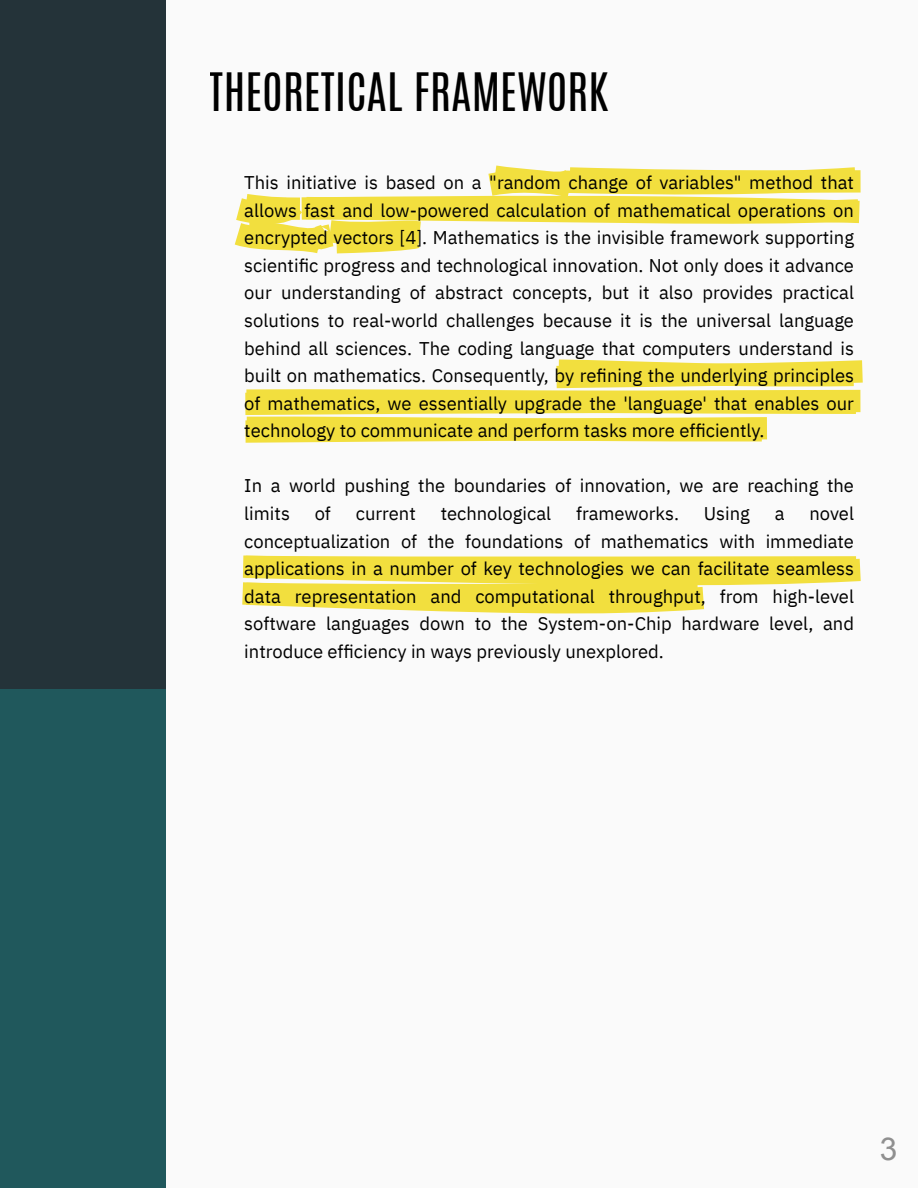
<style>
.page{position:relative;width:918px;height:1188px;background:#fafafa}
.page>*{position:absolute;margin:0;border:0;box-sizing:border-box;transform-origin:0 0}
.t1{font:45px "Antonio";color:#000}
.t2{font:31.5px "Arial";color:#8f8f8f}
.t3{font:18.45px/27.6px "IBM Plex Sans";color:#000;text-align:justify}
</style>
<div class="page">
<div style="left:0;top:688px;width:165px;height:500px;background:#20585c"></div>
<div style="left:0;top:0;width:165px;height:688px;background:#243339"></div>
<svg style="left:242px;top:555px;width:619px;height:59px"></svg>
<svg style="left:245px;top:359px;width:618px;height:84px"></svg>
<svg style="left:234px;top:165px;width:627px;height:89px"></svg>
<h1 class="t1" style="left:210px;top:75px;width:400px">THEORETICAL FRAMEWORK</h1>
<p class="t3" style="left:244px;top:168px;width:611px">This initiative is based on a "random change of variables" method that allows fast and low-powered calculation of mathematical operations on encrypted vectors [4]. Mathematics is the invisible framework supporting scienti</p>
<p class="t3" style="left:244px;top:251px;width:611px;text-indent:65px">c progress and technological innovation. Not only does it advance our understanding of abstract concepts, but it also provides practical solutions to real-world challenges because it is the universal language behind all sciences. The coding language that computers understand is built on mathematics. Consequently, by re ning the underlying principles of mathematics, we essentially upgrade the 'language' that enables our technology to communicate and perform tasks more ef ciently.</p>
<p class="t3" style="left:244px;top:472px;width:611px">In a world pushing the boundaries of innovation, we are reaching the limits</p>
<p class="t3" style="left:244px;top:499px;width:611px;text-indent:565px">novel conceptualization of the foundations of mathematics with immediate applications in a number of key technologies we can facilitate seamless data representation and computational throughput, from high-level software languages down to the System-on-Chip hardware level, and introduce ef ciency in ways previously unexplored.</p>
<p class="t3" style="left:315px;top:499px;width:18px">of</p>
<p class="t3" style="left:356px;top:499px;width:62px">current</p>
<p class="t3" style="left:441px;top:499px;width:112px">technological</p>
<p class="t3" style="left:576px;top:499px;width:104px">frameworks.</p>
<p class="t3" style="left:704px;top:499px;width:48px">Using</p>
<p class="t3" style="left:775px;top:499px;width:11px">a</p>
<h2 class="t2" style="left:880px;top:1131px;width:19px">3</h2>
</div>
